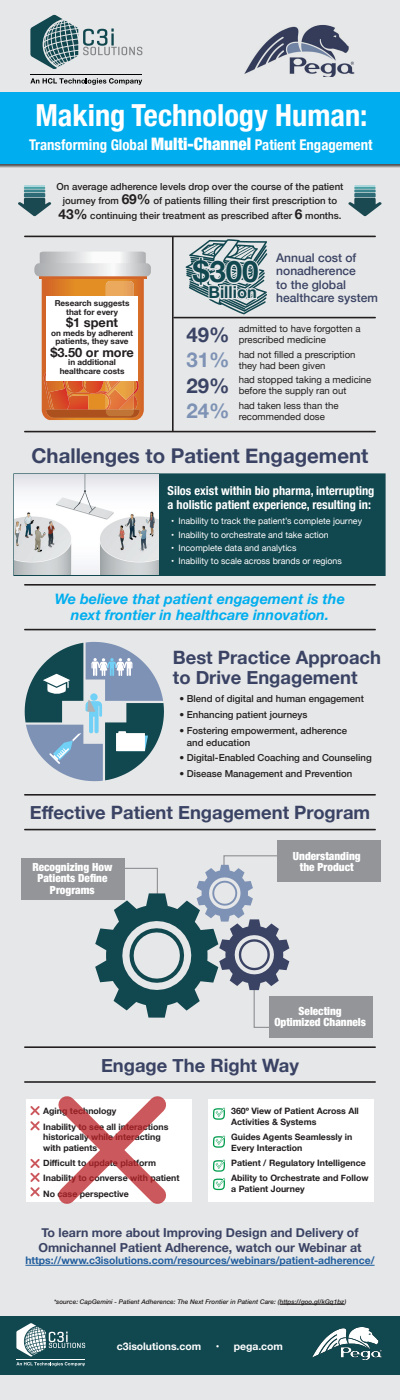
<style>
.page{position:relative;width:400px;height:1400px;background:#e6e7e8}
.page>*{position:absolute;margin:0;border:0;box-sizing:border-box;transform-origin:0 0}
.t1{font:700 condensed 30.4px "Helvetica Neue";color:#fff}
.t2{font:700 29.6px "Helvetica Neue";color:#11474f}
.t3{font:700 20.4px "Helvetica Neue";color:#3a4364}
.t4{font:700 20.4px "Helvetica Neue";color:#7e92b5}
.t5{font:700 18.4px/20px "Helvetica Neue";color:#3a4364}
.t6{font:700 16.4px "Helvetica Neue";color:#11474f}
.t7{font:700 condensed 14.8px "Helvetica Neue";color:#fff}
.t8{font:italic 700 14.4px/16px "Helvetica Neue";color:#00aeef;text-align:center}
.t9{font:700 12.8px "Helvetica Neue";color:#231f20}
.t10{font:700 12.4px/14.9px "Helvetica Neue";color:#3a4364}
.t11{font:700 condensed 12.4px/14.4px "Helvetica Neue";color:#fff}
.t12{font:500 12.04px/13.6px "Helvetica Neue";color:#3a4364;text-align:justify}
.t13{font:900 condensed 11.2px/11.6px "Helvetica Neue";color:#fff;text-align:center}
.t14{font:700 10.4px "Helvetica Neue";color:#215e9e}
.t15{font:700 10.4px "Helvetica Neue";color:#fff}
.t16{font:500 9.68px/14.1px "Helvetica Neue";color:#231f20;text-align:center}
.t17{font:500 9.6px/11.5px "Helvetica Neue";color:#231f20}
.t18{font:9.6px/11.2px "Helvetica Neue";color:#231f20}
.t19{font:700 8.8px/15.4px "Helvetica Neue";color:#231f20}
.t20{font:8.8px "Helvetica Neue";color:#fff}
.t21{font:700 8.16px/8.5px "Helvetica Neue";color:#231f20;text-align:center}
.t22{font:italic 500 6.4px "Helvetica Neue";color:#231f20}
.s1{font-weight:900;font-size:17.2px}
.s2{font-weight:700;font-size:13.76px}
</style>
<div class="page">
<div style="left:13px;top:473px;width:373px;height:103px;background:#11474f;border:2px solid #11474f"></div>
<img style="left:14px;top:474px;width:144px;height:100px">
<div style="left:21px;top:858px;width:104px;height:42px;background:#939598"></div>
<div style="left:269px;top:996px;width:104px;height:42px;background:#939598"></div>
<div style="left:277px;top:840px;width:104px;height:42px;background:#939598"></div>
<div style="left:0;top:92px;width:400px;height:76px;background:#231f20;opacity:.75"></div>
<div style="left:0;top:92px;width:400px;height:71px;background:#00aeef"></div>
<div style="left:0;top:1316px;width:400px;height:58px;background:#11474f"></div>
<hr style="left:280px;top:1304px;width:64px;height:1px;background:#231f20">
<img style="left:244px;top:25px;width:110px;height:52px">
<svg style="left:34px;top:252px;width:117px;height:168px"></svg>
<div style="left:47px;top:296px;width:91px;height:85px;background:#fff"></div>
<hr style="left:172px;top:237px;width:2px;height:194px;background:#231f20">
<hr style="left:25px;top:236px;width:350px;height:1px;background:#231f20">
<hr style="left:25px;top:431px;width:350px;height:1px;background:#231f20">
<hr style="left:174px;top:317px;width:201px;height:1px;background:#231f20">
<svg style="left:18px;top:198px;width:34px;height:18px"></svg>
<hr style="left:24px;top:193px;width:21px;height:4px;background:#2f6b77">
<hr style="left:24px;top:189px;width:21px;height:3px;background:#3a848e">
<hr style="left:24px;top:187px;width:21px;height:2px;background:#419ba1">
<svg style="left:24px;top:186px;width:21px;height:1px"></svg>
<svg style="left:348px;top:198px;width:34px;height:18px"></svg>
<hr style="left:354px;top:193px;width:22px;height:4px;background:#2f6b77">
<hr style="left:354px;top:189px;width:22px;height:3px;background:#3a848e">
<hr style="left:354px;top:187px;width:22px;height:2px;background:#419ba1">
<svg style="left:354px;top:186px;width:21px;height:1px"></svg>
<hr style="left:25px;top:1265px;width:350px;height:1px;background:#215e9e">
<hr style="left:25px;top:584px;width:350px;height:2px;background:#231f20">
<hr style="left:25px;top:629px;width:350px;height:1px;background:#231f20">
<hr style="left:25px;top:829px;width:350px;height:1px;background:#231f20">
<hr style="left:25px;top:1081px;width:350px;height:2px;background:#231f20">
<hr style="left:25px;top:794px;width:350px;height:2px;background:#231f20">
<hr style="left:25px;top:1046px;width:350px;height:2px;background:#231f20">
<svg style="left:95px;top:855px;width:195px;height:173px"></svg>
<div style="left:26px;top:1099px;width:166px;height:103px;background:#fff"></div>
<div style="left:208px;top:1099px;width:166px;height:103px;background:#fff"></div>
<svg style="left:29px;top:1081px;width:153px;height:123px"></svg>
<svg style="left:213px;top:1107px;width:12px;height:13px"></svg>
<svg style="left:213px;top:1135px;width:12px;height:13px"></svg>
<svg style="left:213px;top:1159px;width:12px;height:13px"></svg>
<svg style="left:213px;top:1178px;width:12px;height:12px"></svg>
<img style="left:312px;top:1327px;width:70px;height:33px">
<svg style="left:25px;top:642px;width:139px;height:139px"></svg>
<svg style="left:186px;top:239px;width:81px;height:75px"></svg>
<svg style="left:30px;top:15px;width:112px;height:54px"></svg>
<svg style="left:30px;top:78px;width:112px;height:7px"></svg>
<hr style="left:30px;top:74px;width:112px;height:1px;background:#000101">
<svg style="left:16px;top:1323px;width:69px;height:43px"></svg>
<hr style="left:16px;top:1360px;width:69px;height:1px;background:#fff">
<h1 class="t1" style="left:35px;top:90px;width:334px">Making Technology Human:</h1>
<h3 class="t7" style="left:29px;top:133px;width:345px">Transforming Global <span class="s1">Multi-Channel</span> Patient Engagement</h3>
<p class="t16" style="left:57px;top:179px;width:288px">On average adherence levels drop over the course of the patient journey from <span class="s2">69%</span> of patients filling their first prescription to<br><span class="s2">43%</span> continuing their treatment as prescribed after <span class="s2">6</span> months.</p>
<h3 class="t12" style="left:276px;top:249px;width:82px">Annual cost of nonadherence to the global</h3>
<h2 class="t2" style="left:193px;top:249px;width:67px">$300</h2>
<h3 class="t6" style="left:209px;top:279px;width:50px">Billion</h3>
<p class="t21" style="left:55px;top:299px;width:76px">Research suggests</p>
<h3 class="t12" style="left:276px;top:290px;width:103px">healthcare system</h3>
<p class="t21" style="left:66px;top:308px;width:53px">that for every</p>
<h3 class="t9" style="left:66px;top:313px;width:53px">$1 spent</h3>
<p class="t21" style="left:51px;top:329px;width:84px">on meds by adherent patients, they save</p>
<h3 class="t9" style="left:50px;top:342px;width:85px">$3.50 or more</h3>
<p class="t21" style="left:60px;top:358px;width:66px">in additional healthcare costs</p>
<p class="t18" style="left:239px;top:323px;width:123px">admitted to have forgotten a prescribed medicine</p>
<p class="t18" style="left:239px;top:349px;width:118px">had not filled a prescription they had been given</p>
<p class="t18" style="left:239px;top:375px;width:134px">had stopped taking a medicine before the supply ran out</p>
<p class="t18" style="left:239px;top:400px;width:101px">had taken less than the recommended dose</p>
<h3 class="t3" style="left:32px;top:439px;width:338px">Challenges to Patient Engagement</h3>
<h3 class="t3" style="left:186px;top:319px;width:45px">49%</h3>
<h3 class="t4" style="left:186px;top:344px;width:45px">31%</h3>
<h3 class="t3" style="left:186px;top:369px;width:45px">29%</h3>
<h3 class="t4" style="left:186px;top:395px;width:45px">24%</h3>
<h3 class="t11" style="left:168px;top:482px;width:208px">Silos exist within bio pharma, interrupting a holistic patient experience, resulting in:</h3>
<p class="t20" style="left:171px;top:515px;width:192px">• Inability to track the patient’s complete journey</p>
<p class="t20" style="left:171px;top:528px;width:159px">• Inability to orchestrate and take action</p>
<p class="t20" style="left:171px;top:542px;width:127px">• Incomplete data and analytics</p>
<p class="t20" style="left:171px;top:555px;width:172px">• Inability to scale across brands or regions</p>
<h3 class="t8" style="left:55px;top:592px;width:292px">We believe that patient engagement is the next frontier in healthcare innovation.</h3>
<h3 class="t5" style="left:173px;top:648px;width:210px">Best Practice Approach to Drive Engagement</h3>
<p class="t17" style="left:180px;top:692px;width:186px">• Blend of digital and human engagement</p>
<p class="t17" style="left:180px;top:708px;width:129px">• Enhancing patient journeys</p>
<p class="t17" style="left:187px;top:724px;width:162px;text-indent:-7px">• Fostering empowerment, adherence and education</p>
<p class="t17" style="left:180px;top:751px;width:194px">• Digital-Enabled Coaching and Counseling</p>
<p class="t17" style="left:180px;top:767px;width:174px">• Disease Management and Prevention</p>
<h3 class="t5" style="left:30px;top:803px;width:342px">Effective Patient Engagement Program</h3>
<p class="t13" style="left:32px;top:860px;width:82px">Recognizing How<br>Patients Define<br>Programs</p>
<p class="t13" style="left:293px;top:849px;width:69px">Understanding the Product</p>
<p class="t13" style="left:274px;top:1004px;width:93px">Selecting<br>Optimized Channels</p>
<h3 class="t5" style="left:101px;top:1055px;width:199px">Engage The Right Way</h3>
<p class="t19" style="left:43px;top:1104px;width:127px">Aging technology<br>Inability to see all interactions</p>
<p class="t19" style="left:43px;top:1132px;width:119px;line-height:10.6px">historically while interacting with patients</p>
<p class="t19" style="left:43px;top:1155px;width:138px">Difficult to update platform<br>Inability to converse with patient<br>No case perspective</p>
<p class="t19" style="left:231px;top:1106px;width:129px;line-height:10.6px">360º View of Patient Across All<br>Activities &amp; Systems</p>
<p class="t19" style="left:231px;top:1132px;width:123px;line-height:10.6px">Guides Agents Seamlessly in<br>Every Interaction</p>
<p class="t19" style="left:231px;top:1155px;width:139px">Patient / Regulatory Intelligence<br>Ability to Orchestrate and Follow</p>
<p class="t19" style="left:231px;top:1181px;width:75px">a Patient Journey</p>
<h3 class="t10" style="left:38px;top:1225px;width:325px">To learn more about Improving Design and Delivery of<br>Omnichannel Patient Adherence, watch our Webinar at</h3>
<p class="t14" style="left:25px;top:1252px;width:351px">https://www.c3isolutions.com/resources/webinars/patient-adherence/</p>
<p class="t22" style="left:54px;top:1296px;width:294px">*source: CapGemini - Patient Adherence: The Next Frontier in Patient Care: (https://goo.gl/kGq1bz)</p>
<p class="t15" style="left:117px;top:1338px;width:86px">c3isolutions.com</p>
<p class="t15" style="left:216px;top:1338px;width:69px">• pega.com</p>
</div>
